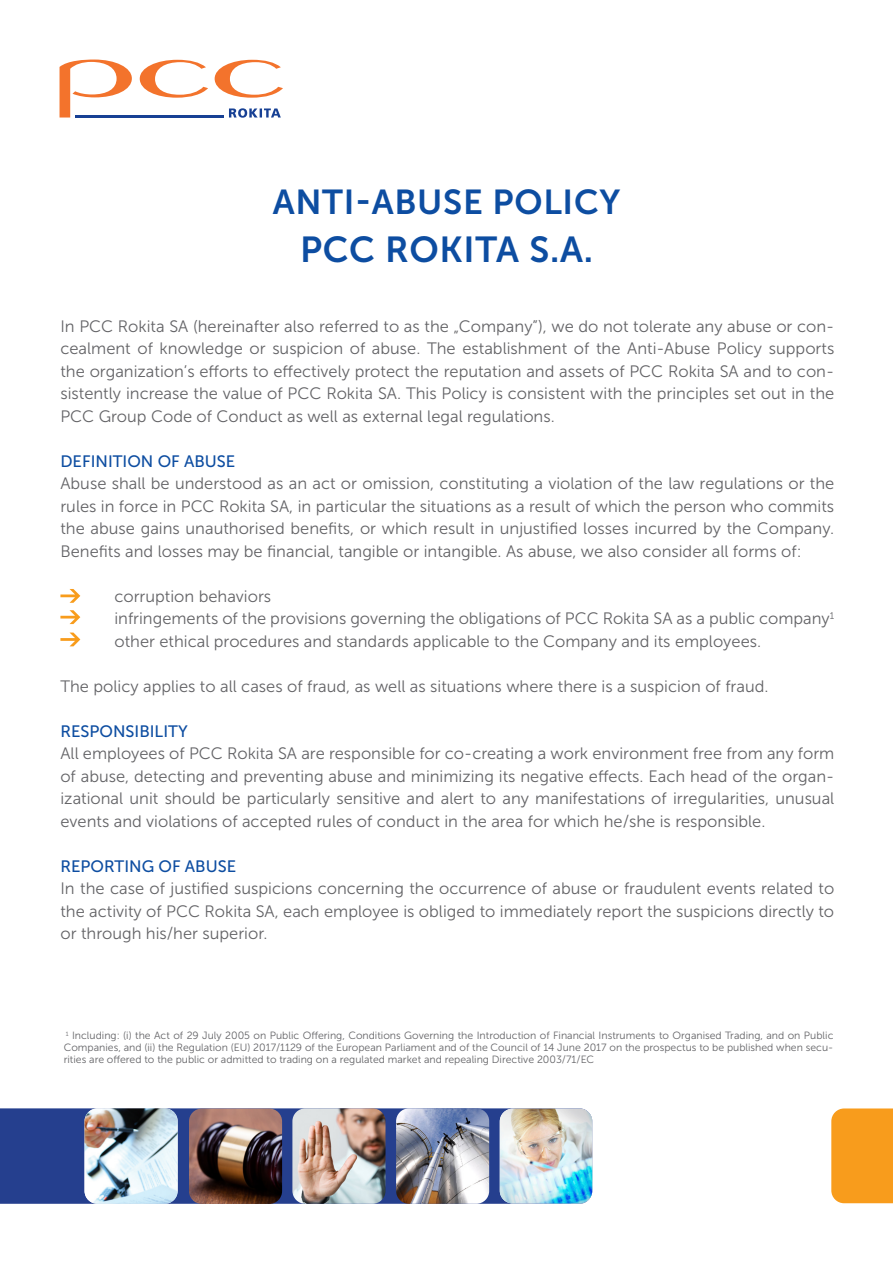
<style>
.page{position:relative;width:893px;height:1263px;background:#fff}
.page>*{position:absolute;margin:0;border:0;box-sizing:border-box;transform-origin:0 0}
.t1{font:36px "Museo Sans 700";letter-spacing:.02em;color:#0d4da1}
.t2{font:34.5px "Museo Sans 700";letter-spacing:.02em;color:#0d4da1}
.t3{font:16.5px/22.5px "Museo Sans 300";color:#636366;text-align:justify}
.t4{font:16.5px "Museo Sans 500";color:#0d4da1}
.t5{font:10.5px/12px "Museo Sans 300";color:#636366;text-align:justify}
</style>
<div class="page">
<svg style="left:60px;top:589px;width:20px;height:14px"></svg>
<svg style="left:60px;top:610px;width:20px;height:14px"></svg>
<svg style="left:60px;top:632px;width:20px;height:14px"></svg>
<svg style="left:215px;top:60px;width:68px;height:38px"></svg>
<svg style="left:140px;top:60px;width:68px;height:38px"></svg>
<svg style="left:60px;top:60px;width:72px;height:58px"></svg>
<svg style="left:229px;top:108px;width:52px;height:10px"></svg>
<hr style="left:75px;top:115px;width:149px;height:3px;background:#174094">
<div style="left:831px;top:1108px;width:62px;height:95px;background:#f89c1c"></div>
<div style="left:0;top:1108px;width:584px;height:96px;background:#253f8e"></div>
<img style="left:292px;top:1108px;width:93px;height:96px">
<img style="left:396px;top:1108px;width:93px;height:96px">
<img style="left:189px;top:1108px;width:93px;height:96px">
<img style="left:85px;top:1108px;width:93px;height:96px">
<img style="left:500px;top:1109px;width:92px;height:94px">
<p class="t2" style="left:273px;top:183px;width:349px">ANTI-ABUSE POLICY</p>
<p class="t1" style="left:300px;top:230px;width:294px">PCC ROKITA S.A.</p>
<p class="t3" style="left:60px;top:315px;width:775px">In PCC Rokita SA (hereinafter also referred to as the „Company”), we do not tolerate any abuse or con&shy;cealment of knowledge or suspicion of abuse. The establishment of the Anti-Abuse Policy supports the organization’s efforts to effectively protect the reputation and assets of PCC Rokita SA and to con&shy;sistently increase the value of PCC Rokita SA. This Policy is consistent with the principles set out in the PCC Group Code of Conduct as well as external legal regulations.</p>
<p class="t4" style="left:60px;top:452px;width:176px">DEFINITION OF ABUSE</p>
<p class="t3" style="left:60px;top:472px;width:775px">Abuse shall be understood as an act or omission, constituting a violation of the law regulations or the rules in force in PCC Rokita SA, in particular the situations as a result of which the person who commits the abuse gains unauthorised benefits, or which result in unjustified losses incurred by the Company.<br>Benefits and losses may be financial, tangible or intangible. As abuse, we also consider all forms of:</p>
<p class="t3" style="left:114px;top:585px;width:158px">corruption behaviors</p>
<p class="t3" style="left:114px;top:607px;width:721px">infringements of the provisions governing the obligations of PCC Rokita SA as a public company<sup>1</sup></p>
<p class="t3" style="left:114px;top:630px;width:648px">other ethical procedures and standards applicable to the Company and its employees.</p>
<p class="t3" style="left:60px;top:675px;width:710px">The policy applies to all cases of fraud, as well as situations where there is a suspicion of fraud.</p>
<p class="t4" style="left:60px;top:722px;width:129px">RESPONSIBILITY</p>
<p class="t3" style="left:60px;top:742px;width:775px">All employees of PCC Rokita SA are responsible for co-creating a work environment free from any form of abuse, detecting and preventing abuse and minimizing its negative effects. Each head of the organ&shy;izational unit should be particularly sensitive and alert to any manifestations of irregularities, unusual events and violations of accepted rules of conduct in the area for which he/she is responsible.</p>
<p class="t4" style="left:60px;top:857px;width:177px">REPORTING OF ABUSE</p>
<p class="t3" style="left:60px;top:877px;width:775px">In the case of justified suspicions concerning the occurrence of abuse or fraudulent events related to the activity of PCC Rokita SA, each employee is obliged to immediately report the suspicions directly to or through his/her superior.</p>
<p class="t5" style="left:64px;top:1030px;width:771px"><sup>1</sup> Including: (i) the Act of 29 July 2005 on Public Offering, Conditions Governing the Introduction of Financial Instruments to Organised Trading, and on Public Companies, and (ii) the Regulation (EU) 2017/1129 of the European Parliament and of the Council of 14 June 2017 on the prospectus to be published when secu&shy;rities are offered to the public or admitted to trading on a regulated market and repealing Directive 2003/71/EC</p>
</div>
